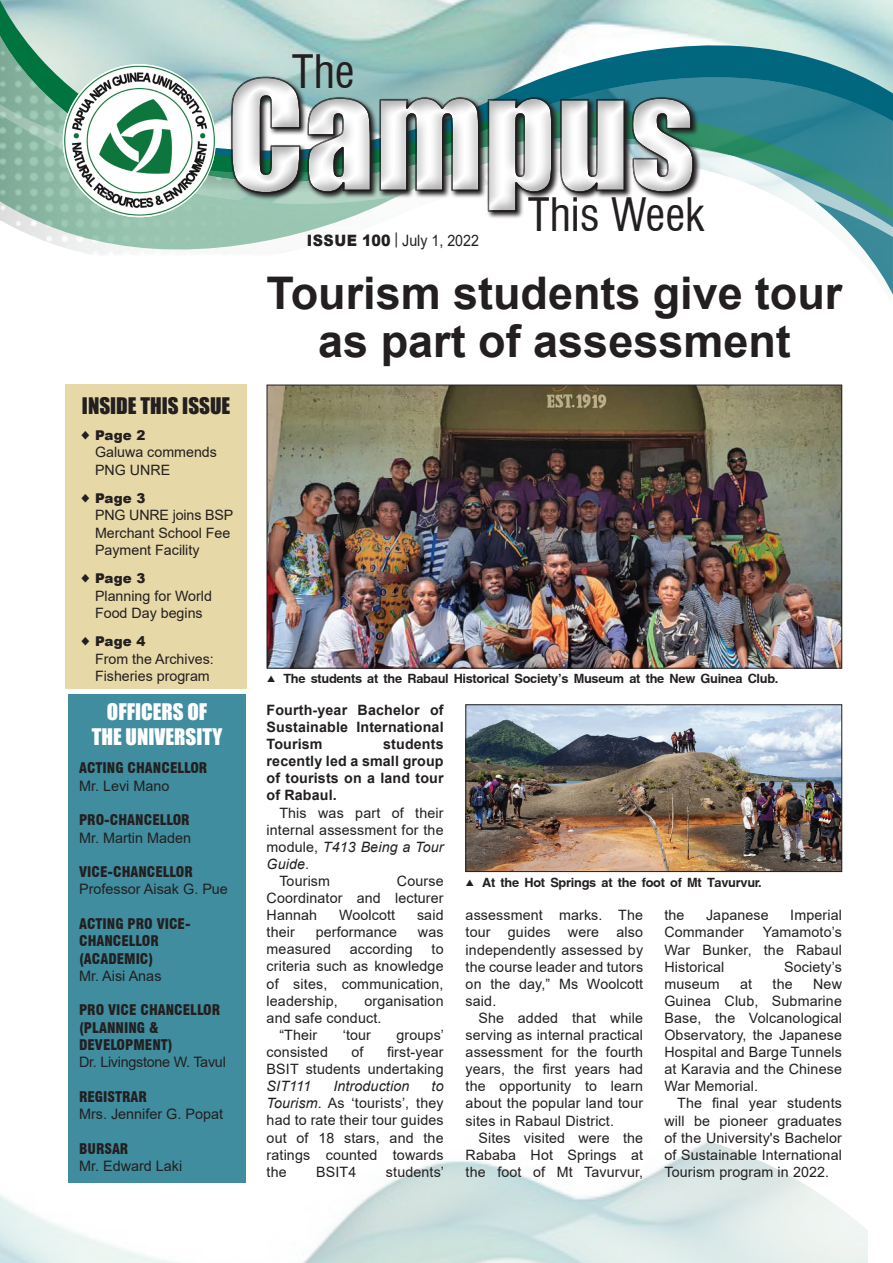
<style>
.page{position:relative;width:893px;height:1263px;background:#fff}
.page>*{position:absolute;margin:0;border:0;box-sizing:border-box;transform-origin:0 0}
.t1{font:700 45px/48px "Arial";color:#231f20;text-align:center}
.t2{font:condensed 45px "Swiss 721 BT";color:#231f20}
.t3{font:21px/25.2px "Impact";color:#fff;text-align:center}
.t4{font:21px "Impact";color:#231f20}
.t5{font:15.6px "Arial";color:#231f20;scale:.91 1}
.t6{font:900 condensed 14.4px/17.2px "Swiss 721 BT";color:#231f20}
.t7{font:14.4px "Arial";color:#231f20}
.t8{font:14.4px "Arial";letter-spacing:-.02em;color:#231f20}
.t9{font:14.25px/17.1px "Arial";letter-spacing:.01em;color:#231f20;text-align:justify}
.t10{font:700 14.25px/17.1px "Arial";letter-spacing:.01em;color:#231f20;text-align:justify}
.t11{font:italic 14.25px "Arial";letter-spacing:.01em;color:#231f20}
.t12{font:900 13.5px "Arial";color:#231f20}
.t13{font:700 12.75px "Yoxall";letter-spacing:-.02em;color:#231f20}
.s1{font-weight:900}
.s2{font-style:italic}
</style>
<div class="page">
<img style="left:0;top:1141px;width:868px;height:122px">
<div style="left:66px;top:385px;width:181px;height:304px;background:#e7d8a7"></div>
<div style="left:68px;top:694px;width:178px;height:488px;background:#408d9f"></div>
<svg style="left:0;top:0;width:893px;height:36px;background:#b7d6d0"></svg>
<svg style="left:676px;top:36px;width:217px;height:40px;background:#64a5af"></svg>
<img style="left:0;top:36px;width:676px;height:40px">
<svg style="left:0;top:76px;width:893px;height:219px"></svg>
<img style="left:166px;top:77px;width:726px;height:218px">
<img style="left:269px;top:387px;width:571px;height:279px">
<div style="left:267px;top:385px;width:575px;height:283px;border:1px solid #231f20"></div>
<img style="left:468px;top:706px;width:372px;height:164px">
<div style="left:466px;top:704px;width:376px;height:168px;border:1px solid #231f20"></div>
<svg style="left:229px;top:75px;width:472px;height:144px"></svg>
<div style="left:231px;top:73px;width:463px;height:141px;background:#231f20;opacity:.38"></div>
<img style="left:63px;top:64px;width:153px;height:153px;border-radius:77px">
<h1 class="t2" style="left:292px;top:45px;width:64px">The</h1>
<h2 class="t4" style="left:82px;top:389px;width:150px">INSIDE THIS ISSUE</h2>
<p class="t12" style="left:81px;top:426px;width:66px">◆ Page 2</p>
<p class="t9" style="left:95px;top:444px;width:123px">Galuwa commends<br>PNG UNRE</p>
<p class="t12" style="left:81px;top:489px;width:66px">◆ Page 3</p>
<p class="t9" style="left:95px;top:507px;width:140px;text-align:left">PNG UNRE joins BSP<br>Merchant School Fee<br>Payment Facility</p>
<p class="t12" style="left:81px;top:569px;width:66px">◆ Page 3</p>
<p class="t9" style="left:95px;top:587px;width:118px">Planning for World<br>Food Day begins</p>
<p class="t12" style="left:81px;top:632px;width:66px">◆ Page 4</p>
<p class="t9" style="left:95px;top:650px;width:120px">From the Archives:<br>Fisheries program</p>
<h2 class="t3" style="left:92px;top:698px;width:132px">OFFICERS OF<br>THE UNIVERSITY</h2>
<p class="t6" style="left:79px;top:759px;width:130px">ACTING CHANCELLOR</p>
<p class="t7" style="left:79px;top:776px;width:92px">Mr. Levi Mano</p>
<p class="t6" style="left:79px;top:811px;width:112px">PRO-CHANCELLOR</p>
<p class="t7" style="left:79px;top:827px;width:114px">Mr. Martin Maden</p>
<p class="t6" style="left:79px;top:863px;width:115px">VICE-CHANCELLOR</p>
<p class="t7" style="left:79px;top:879px;width:150px">Professor Aisak G. Pue</p>
<p class="t6" style="left:79px;top:915px;width:113px">ACTING PRO VICE-<br>CHANCELLOR (ACADEMIC)</p>
<p class="t7" style="left:79px;top:966px;width:84px">Mr. Aisi Anas</p>
<p class="t6" style="left:79px;top:1001px;width:143px">PRO VICE CHANCELLOR (PLANNING &amp;<br>DEVELOPMENT)</p>
<p class="t8" style="left:79px;top:1052px;width:148px">Dr. Livingstone W. Tavul</p>
<p class="t6" style="left:79px;top:1088px;width:69px">REGISTRAR</p>
<p class="t7" style="left:79px;top:1104px;width:146px">Mrs. Jennifer G. Popat</p>
<p class="t6" style="left:79px;top:1140px;width:51px">BURSAR</p>
<p class="t7" style="left:79px;top:1156px;width:105px">Mr. Edward Laki</p>
<h1 class="t2" style="left:528px;top:188px;width:178px">This Week</h1>
<p class="t5" style="left:307px;top:230px;width:191px"><span class="s1">ISSUE 100</span> | July 1, 2022</p>
<h1 class="t1" style="left:267px;top:269px;width:577px">Tourism students give tour as part of assessment</h1>
<p class="t13" style="left:283px;top:671px;width:497px">The students at the Rabaul Historical Society's Museum at the New Guinea Club.</p>
<p class="t10" style="left:267px;top:701px;width:178px">Fourth-year Bachelor of Sustainable International Tourism</p>
<p class="t10" style="left:267px;top:736px;width:178px;text-indent:117px">students recently led a small group of tourists on a land tour of Rabaul.</p>
<p class="t9" style="left:267px;top:804px;width:178px;text-indent:13px">This was part of their internal assessment for the module, <span class="s2">T413 Being a Tour Guide.</span></p>
<p class="t9" style="left:279px;top:872px;width:52px">Tourism</p>
<p class="t9" style="left:267px;top:872px;width:178px;text-indent:130px">Course Coordinator and lecturer Hannah</p>
<p class="t9" style="left:339px;top:906px;width:58px">Woolcott</p>
<p class="t9" style="left:417px;top:906px;width:28px">said</p>
<p class="t9" style="left:267px;top:924px;width:30px">their</p>
<p class="t9" style="left:316px;top:924px;width:83px">performance</p>
<p class="t9" style="left:418px;top:924px;width:27px">was</p>
<p class="t9" style="left:267px;top:941px;width:66px">measured</p>
<p class="t9" style="left:350px;top:941px;width:64px">according</p>
<p class="t9" style="left:267px;top:941px;width:178px;text-indent:165px">to criteria such as knowledge of sites, communication, leadership,</p>
<p class="t9" style="left:364px;top:992px;width:81px">organisation</p>
<p class="t9" style="left:267px;top:1009px;width:116px">and safe conduct.</p>
<p class="t9" style="left:279px;top:1026px;width:39px">“Their</p>
<p class="t9" style="left:343px;top:1026px;width:30px">‘tour</p>
<p class="t9" style="left:397px;top:1026px;width:49px">groups’</p>
<p class="t9" style="left:267px;top:1043px;width:63px">consisted</p>
<p class="t9" style="left:351px;top:1043px;width:14px">of</p>
<p class="t9" style="left:267px;top:1043px;width:178px;text-align:right">first-year<br>BSIT students undertaking</p>
<p class="t11" style="left:267px;top:1077px;width:46px">SIT111</p>
<p class="t11" style="left:333px;top:1077px;width:78px">Introduction</p>
<p class="t9" style="left:267px;top:1077px;width:178px;text-indent:165px"><span class="s2">to Tourism</span>. As ‘tourists’, they had to rate their tour guides out of 18 stars, and the ratings counted towards the</p>
<p class="t9" style="left:316px;top:1163px;width:42px">BSIT4</p>
<p class="t9" style="left:386px;top:1163px;width:60px">students’</p>
<p class="t13" style="left:482px;top:875px;width:281px">At the Hot Springs at the foot of Mt Tavurvur.</p>
<p class="t9" style="left:466px;top:907px;width:179px">assessment marks. The tour guides were also independently assessed by the course leader and tutors on the day,” Ms Woolcott said.</p>
<p class="t9" style="left:466px;top:1009px;width:179px;text-indent:13px">She added that while serving as internal practical assessment for the fourth years, the first years had the opportunity to learn about the popular land tour sites in Rabaul District.</p>
<p class="t9" style="left:466px;top:1129px;width:179px;text-indent:13px">Sites visited were the Rababa Hot Springs at the foot of Mt Tavurvur,</p>
<p class="t9" style="left:664px;top:907px;width:22px">the</p>
<p class="t9" style="left:706px;top:907px;width:64px">Japanese</p>
<p class="t9" style="left:790px;top:907px;width:53px">Imperial</p>
<p class="t9" style="left:664px;top:924px;width:81px">Commander</p>
<p class="t9" style="left:664px;top:924px;width:179px;text-indent:98px">Yamamoto’s War Bunker, the Rabaul Historical</p>
<p class="t9" style="left:784px;top:958px;width:59px">Society’s</p>
<p class="t9" style="left:664px;top:975px;width:179px;text-indent:149px">New Guinea Club, Submarine Base, the Volcanological Observatory, the Japanese Hospital and Barge Tunnels at Karavia and the Chinese War Memorial.</p>
<p class="t9" style="left:664px;top:1095px;width:179px;text-indent:13px">The final year students will be pioneer graduates of the University's Bachelor of Sustainable International Tourism program in 2022.</p>
<p class="t9" style="left:664px;top:975px;width:57px">museum</p>
<p class="t9" style="left:740px;top:975px;width:14px">at</p>
<p class="t9" style="left:773px;top:975px;width:22px">the</p>
</div>
